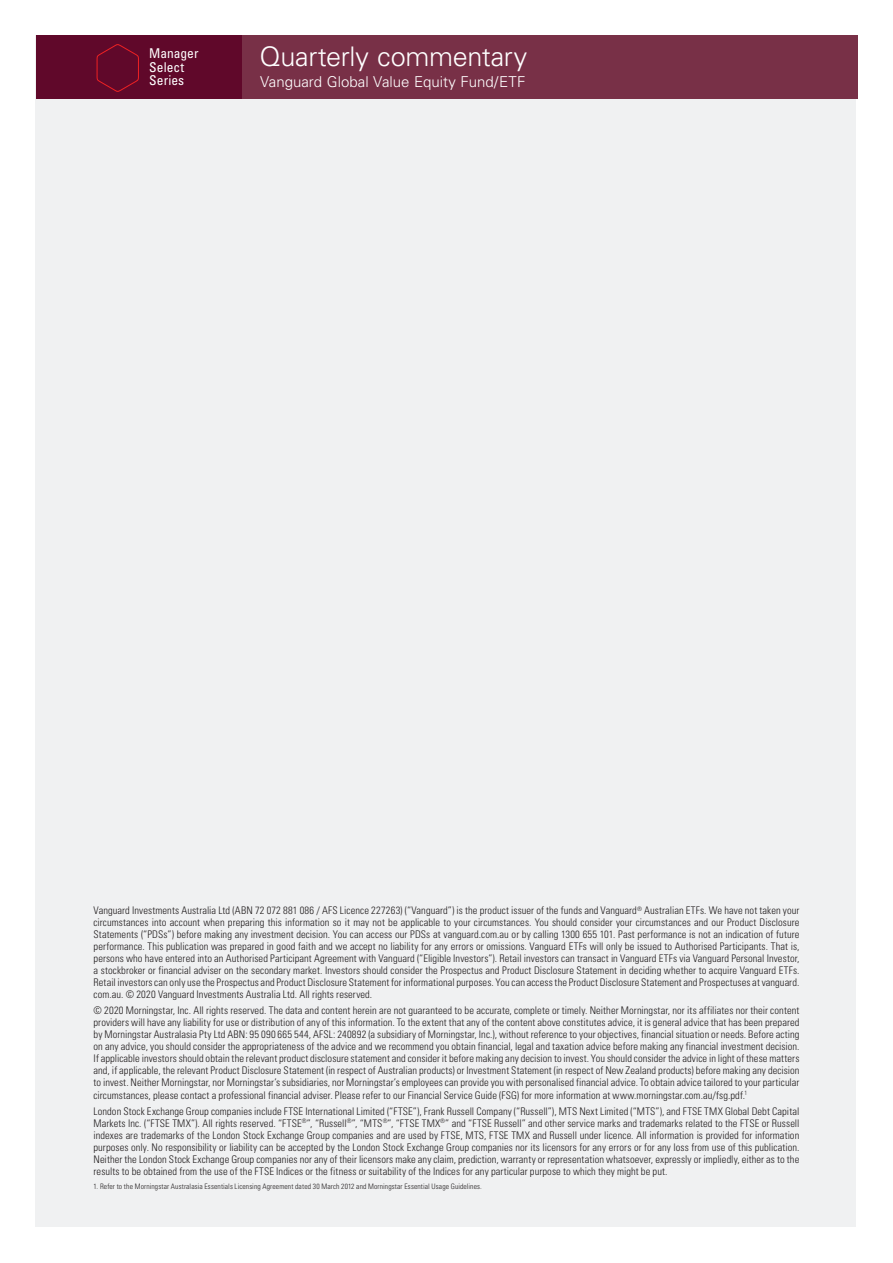
<style>
.page{position:relative;width:893px;height:1263px;background:#fff}
.page>*{position:absolute;margin:0;border:0;box-sizing:border-box;transform-origin:0 0}
.t1{font:300 27px "Univers LT Std";letter-spacing:-.01em;color:#fff}
.t2{font:300 15px "Univers LT Std";color:#fff}
.t3{font:condensed 13.5px/13.5px "Univers LT Std";color:#fff}
.t4{font:300 condensed 10.5px/12px "Univers LT Std";letter-spacing:.005em;color:#231f20;text-align:justify}
.t5{font:300 condensed 7.5px "Univers LT Std";letter-spacing:.015em;color:#231f20}
</style>
<div class="page">
<div style="left:36px;top:36px;width:820px;height:1191px;background:#f0f1f2"></div>
<div style="left:206px;top:36px;width:651px;height:63px;background:#783047"></div>
<div style="left:36px;top:36px;width:205px;height:63px;background:#60082a"></div>
<svg style="left:97px;top:44px;width:42px;height:48px"></svg>
<p class="t3" style="left:149px;top:47px;width:51px">Manager<br>Select<br>Series</p>
<h1 class="t1" style="left:259px;top:40px;width:269px">Quarterly commentary</h1>
<h2 class="t2" style="left:260px;top:73px;width:267px">Vanguard Global Value Equity Fund/ETF</h2>
<h2 class="t2" style="left:327px;top:73px;width:248px">Active Emerging Market Equity Fund</h2>
<p class="t4" style="left:94px;top:904px;width:707px">Vanguard Investments Australia Ltd (ABN 72 072 881 086 / AFS Licence 227263) (“Vanguard”) is the product issuer of the funds and Vanguard<sup>®</sup> Australian ETFs. We have not taken your circumstances into account when preparing this information so it may not be applicable to your circumstances. You should consider your circumstances and our Product Disclosure Statements (“PDSs”) before making any investment decision. You can access our PDSs at vanguard.com.au or by calling 1300 655 101. Past performance is not an indication of future performance. This publication was prepared in good faith and we accept no liability for any errors or omissions. Vanguard ETFs will only be issued to Authorised Participants. That is, persons who have entered into an Authorised Participant Agreement with Vanguard (“Eligible Investors”). Retail investors can transact in Vanguard ETFs via Vanguard Personal Investor, a stockbroker or financial adviser on the secondary market. Investors should consider the Prospectus and Product Disclosure Statement in deciding whether to acquire Vanguard ETFs.<br>Retail investors can only use the Prospectus and Product Disclosure Statement for informational purposes. You can access the Product Disclosure Statement and Prospectuses at vanguard. com.au. © 2020 Vanguard Investments Australia Ltd. All rights reserved.</p>
<p class="t4" style="left:94px;top:1005px;width:707px">© 2020 Morningstar, Inc. All rights reserved. The data and content herein are not guaranteed to be accurate, complete or timely. Neither Morningstar, nor its affiliates nor their content providers will have any liability for use or distribution of any of this information. To the extent that any of the content above constitutes advice, it is general advice that has been prepared by Morningstar Australasia Pty Ltd ABN: 95 090 665 544, AFSL: 240892 (a subsidiary of Morningstar, Inc.), without reference to your objectives, financial situation or needs. Before acting on any advice, you should consider the appropriateness of the advice and we recommend you obtain financial, legal and taxation advice before making any financial investment decision.<br>If applicable investors should obtain the relevant product disclosure statement and consider it before making any decision to invest. You should consider the advice in light of these matters and, if applicable, the relevant Product Disclosure Statement (in respect of Australian products) or Investment Statement (in respect of New Zealand products) before making any decision to invest. Neither Morningstar, nor Morningstar’s subsidiaries, nor Morningstar’s employees can provide you with personalised financial advice. To obtain advice tailored to your particular circumstances, please contact a professional financial adviser. Please refer to our Financial Service Guide (FSG) for more information at www.morningstar.com.au/fsg.pdf.<sup>1</sup></p>
<p class="t4" style="left:94px;top:1105px;width:707px">London Stock Exchange Group companies include FTSE International Limited (“FTSE”), Frank Russell Company (“Russell”), MTS Next Limited (“MTS”), and FTSE TMX Global Debt Capital Markets Inc. (“FTSE TMX”). All rights reserved. “FTSE<sup>®</sup>”, “Russell<sup>®</sup>”, “MTS<sup>®</sup>”, “FTSE TMX<sup>®</sup>” and “FTSE Russell” and other service marks and trademarks related to the FTSE or Russell indexes are trademarks of the London Stock Exchange Group companies and are used by FTSE, MTS, FTSE TMX and Russell under licence. All information is provided for information purposes only. No responsibility or liability can be accepted by the London Stock Exchange Group companies nor its licensors for any errors or for any loss from use of this publication.<br>Neither the London Stock Exchange Group companies nor any of their licensors make any claim, prediction, warranty or representation whatsoever, expressly or impliedly, either as to the results to be obtained from the use of the FTSE Indices or the fitness or suitability of the Indices for any particular purpose to which they might be put.</p>
<p class="t5" style="left:94px;top:1182px;width:390px">1. Refer to the Morningstar Australasia Essentials Licensing Agreement dated 30 March 2012 and Morningstar Essential Usage Guidelines.</p>
</div>
